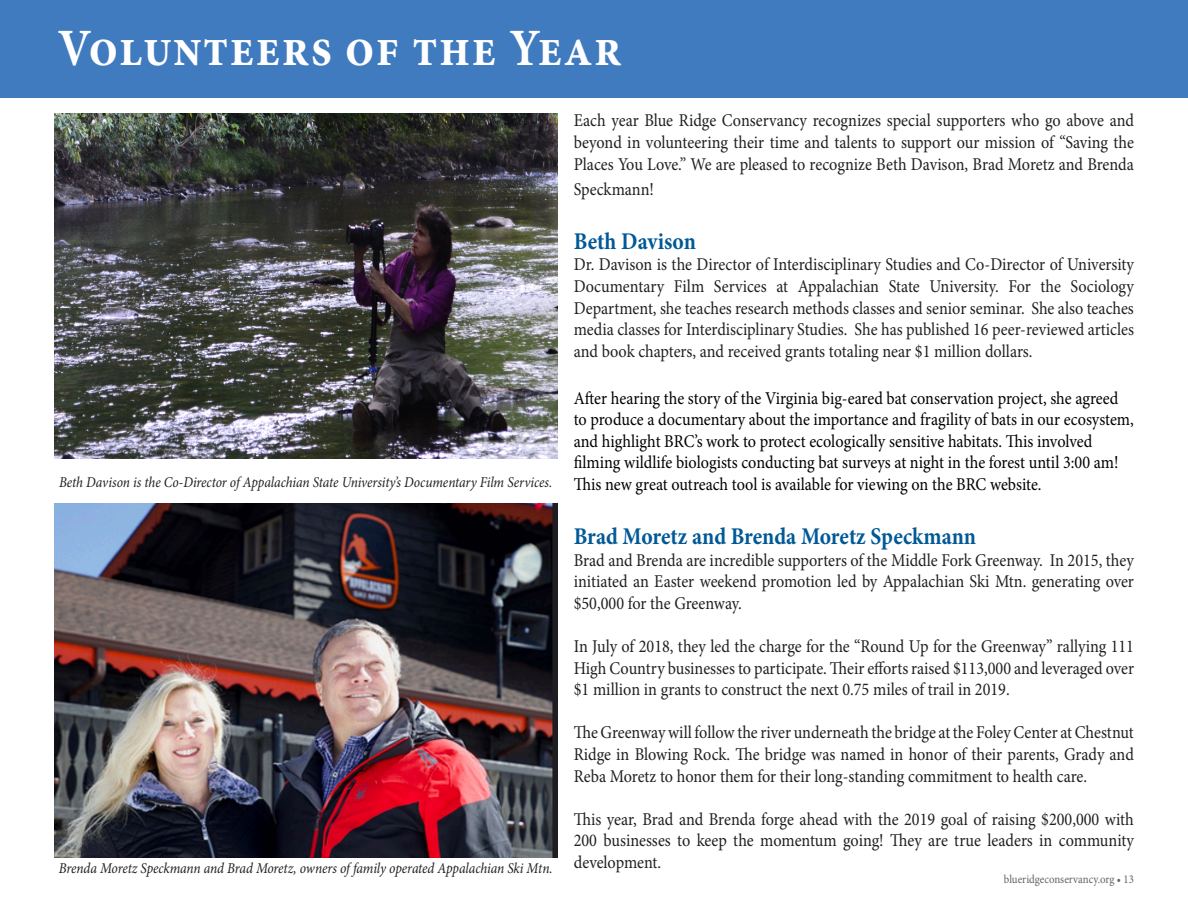
<style>
.page{position:relative;width:1188px;height:918px;background:#fff}
.page>*{position:absolute;margin:0;border:0;box-sizing:border-box;transform-origin:0 0}
.t1{font:700 52.5px "Minion Pro";letter-spacing:.03em;color:#fff;scale:.9 1}
.t2{font:700 24px "Minion Pro";letter-spacing:-.015em;color:#005996;scale:.9 1}
.t3{font:18px/21.6px "Minion Pro";color:#231f20;text-align:justify;scale:.9 1}
.t4{font:18px/21.6px "Minion Pro";color:#000;scale:.9 1}
.t5{font:italic 15px "Minion Pro";letter-spacing:-.01em;color:#231f20;scale:.9 1}
.t6{font:12px "Minion Pro";color:#636366;scale:.9 1}
</style>
<div class="page">
<div style="left:0;top:0;width:1188px;height:98px;background:#407bbf"></div>
<img style="left:54px;top:503px;width:503px;height:355px">
<img style="left:54px;top:113px;width:503px;height:345px">
<p class="t1" style="left:58px;top:11px;width:628px">Volunteers of the Year</p>
<p class="t5" style="left:59px;top:472px;width:549px">Beth Davison is the Co-Director of Appalachian State University’s Documentary Film Services.</p>
<p class="t5" style="left:59px;top:858px;width:550px">Brenda Moretz Speckmann and Brad Moretz, owners of family operated Appalachian Ski Mtn.</p>
<p class="t3" style="left:574px;top:110px;width:624px">Each year Blue Ridge Conservancy recognizes special supporters who go above and beyond in volunteering their time and talents to support our mission of “Saving the Places You Love.” We are pleased to recognize Beth Davison, Brad Moretz and Brenda</p>
<p class="t3" style="left:574px;top:178px;width:91px">Speckmann!</p>
<p class="t2" style="left:574px;top:224px;width:137px">Beth Davison</p>
<p class="t3" style="left:574px;top:254px;width:624px">Dr. Davison is the Director of Interdisciplinary Studies and Co-Director of University Documentary Film Services at Appalachian State University. For the Sociology Department, she teaches research methods classes and senior seminar. She also teaches media classes for Interdisciplinary Studies. She has published 16 peer-reviewed articles and book chapters, and received grants totaling near $1 million dollars.</p>
<p class="t4" style="left:574px;top:387px;width:624px">After hearing the story of the Virginia big-eared bat conservation project, she agreed to produce a documentary about the importance and fragility of bats in our ecosystem, and highlight BRC’s work to protect ecologically sensitive habitats. This involved filming wildlife biologists conducting bat surveys at night in the forest until 3:00 am!<br>This new great outreach tool is available for viewing on the BRC website.</p>
<p class="t2" style="left:574px;top:519px;width:449px">Brad Moretz and Brenda Moretz Speckmann</p>
<p class="t3" style="left:574px;top:549px;width:624px">Brad and Brenda are incredible supporters of the Middle Fork Greenway. In 2015, they initiated an Easter weekend promotion led by Appalachian Ski Mtn. generating over $50,000 for the Greenway.</p>
<p class="t3" style="left:574px;top:635px;width:624px">In July of 2018, they led the charge for the “Round Up for the Greenway” rallying 111<br>High Country businesses to participate. Their efforts raised $113,000 and leveraged over $1 million in grants to construct the next 0.75 miles of trail in 2019.</p>
<p class="t3" style="left:574px;top:722px;width:624px">The Greenway will follow the river underneath the bridge at the Foley Center at Chestnut Ridge in Blowing Rock. The bridge was named in honor of their parents, Grady and Reba Moretz to honor them for their long-standing commitment to health care.</p>
<p class="t3" style="left:574px;top:808px;width:624px">This year, Brad and Brenda forge ahead with the 2019 goal of raising $200,000 with 200 businesses to keep the momentum going! They are true leaders in community development.</p>
<p class="t6" style="left:1004px;top:871px;width:146px">blueridgeconservancy.org • 13</p>
</div>
